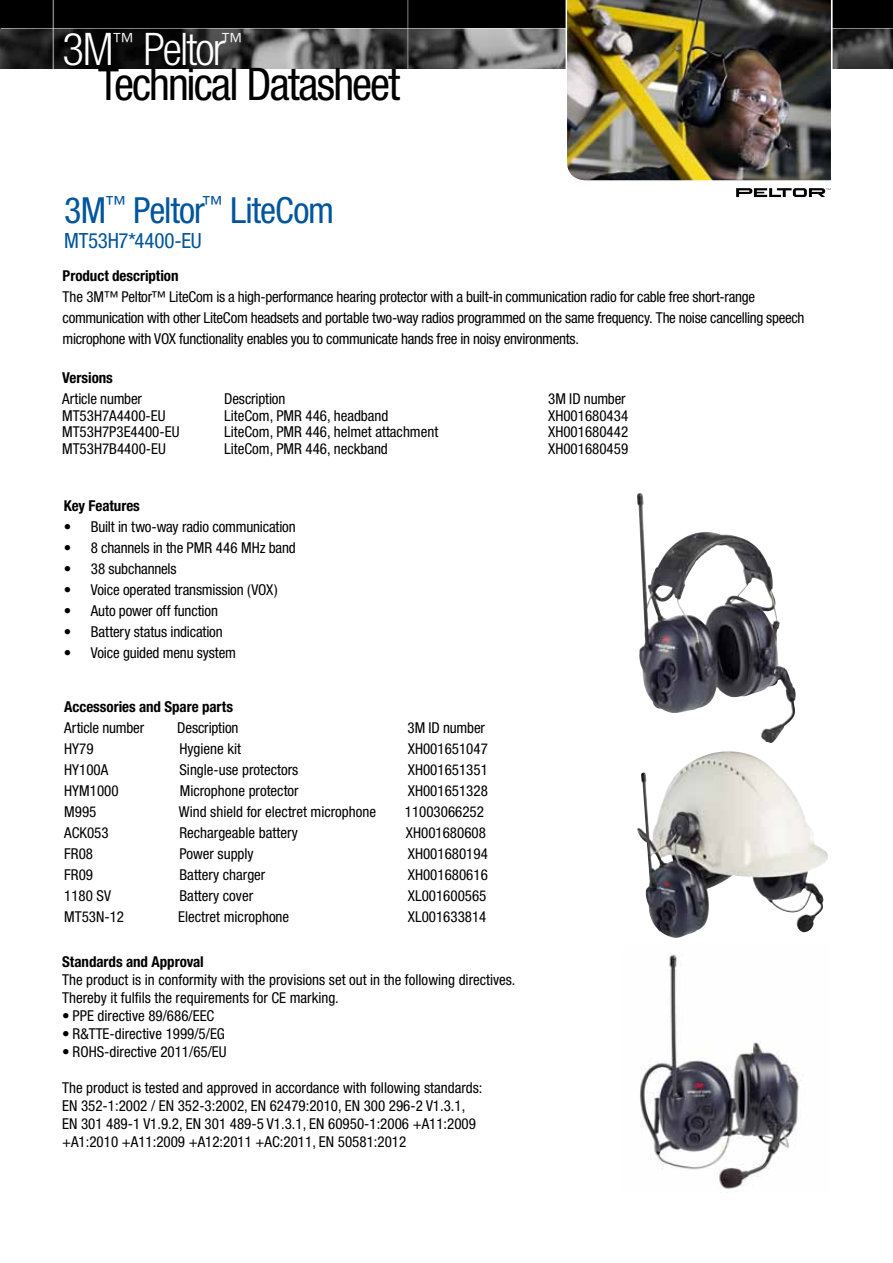
<style>
.page{position:relative;width:893px;height:1263px;background:#fff}
.page>*{position:absolute;margin:0;border:0;box-sizing:border-box;transform-origin:0 0}
.t1{font:condensed 45px/35.1px "Helvetica Neue LT Pro";letter-spacing:-.04em;color:#000}
.t2{font:condensed 36px "Helvetica Neue LT Pro";letter-spacing:-.025em;color:#00569c}
.t3{font:condensed 21px "Helvetica Neue LT Pro";letter-spacing:-.015em;color:#00569c}
.t4{font:condensed 15px/18px "Helvetica Neue LT Pro";color:#000}
.t5{font:condensed 15px/21px "Helvetica Neue LT Pro";letter-spacing:-.02em;color:#000}
.t6{font:700 condensed 15px "Helvetica Neue LT Pro";letter-spacing:-.005em;color:#000}
.s1{font-weight:300;color:#fff}
</style>
<div class="page">
<div style="left:0;top:0;width:893px;height:29px;background:#000"></div>
<img style="left:0;top:29px;width:893px;height:39px">
<hr style="left:1px;top:28px;width:892px;height:1px;background:#fff">
<hr style="left:53px;top:0;width:1px;height:81px;background:#fff">
<hr style="left:407px;top:0;width:1px;height:99px;background:#fff">
<svg style="left:736px;top:188px;width:95px;height:9px"></svg>
<img style="left:565px;top:0;width:268px;height:181px">
<img style="left:637px;top:493px;width:159px;height:250px">
<img style="left:640px;top:954px;width:159px;height:235px">
<img style="left:637px;top:751px;width:187px;height:187px">
<h1 class="t1" style="left:98px;top:31px;width:304px;text-indent:-35px"><span class="s1">3M</span><sup>™</sup> <span class="s1">Peltor</span><sup>™<br></sup>Technical Datasheet</h1>
<h2 class="t2" style="left:64px;top:189px;width:271px">3M<sup>™</sup> Peltor<sup>™</sup> LiteCom</h2>
<h3 class="t3" style="left:64px;top:228px;width:139px">MT53H7*4400-EU</h3>
<p class="t6" style="left:63px;top:266px;width:117px">Product description</p>
<p class="t5" style="left:63px;top:286px;width:743px">The 3M™ Peltor™ LiteCom is a high-performance hearing protector with a built-in communication radio for cable free short-range communication with other LiteCom headsets and portable two-way radios programmed on the same frequency. The noise cancelling speech microphone with VOX functionality enables you to communicate hands free in noisy environments.</p>
<p class="t6" style="left:62px;top:369px;width:52px">Versions</p>
<p class="t4" style="left:62px;top:390px;width:81px">Article number</p>
<p class="t4" style="left:224px;top:390px;width:63px">Description</p>
<p class="t4" style="left:548px;top:390px;width:79px">3M ID number</p>
<p class="t4" style="left:62px;top:406px;width:105px">MT53H7A4400-EU</p>
<p class="t4" style="left:224px;top:406px;width:166px">LiteCom, PMR 446, headband</p>
<p class="t4" style="left:548px;top:406px;width:82px">XH001680434</p>
<p class="t4" style="left:62px;top:423px;width:119px">MT53H7P3E4400-EU</p>
<p class="t4" style="left:224px;top:423px;width:216px">LiteCom, PMR 446, helmet attachment</p>
<p class="t4" style="left:548px;top:423px;width:82px">XH001680442</p>
<p class="t4" style="left:62px;top:439px;width:105px">MT53H7B4400-EU</p>
<p class="t4" style="left:224px;top:439px;width:165px">LiteCom, PMR 446, neckband</p>
<p class="t4" style="left:548px;top:439px;width:82px">XH001680459</p>
<p class="t6" style="left:64px;top:496px;width:78px">Key Features</p>
<p class="t4" style="left:64px;top:517px;width:233px">• Built in two-way radio communication</p>
<p class="t4" style="left:64px;top:538px;width:234px">• 8 channels in the PMR 446 MHz band</p>
<p class="t4" style="left:64px;top:559px;width:114px">• 38 subchannels</p>
<p class="t4" style="left:64px;top:580px;width:215px">• Voice operated transmission (VOX)</p>
<p class="t4" style="left:64px;top:601px;width:156px">• Auto power off function</p>
<p class="t4" style="left:64px;top:622px;width:161px">• Battery status indication</p>
<p class="t4" style="left:64px;top:643px;width:174px">• Voice guided menu system</p>
<p class="t6" style="left:64px;top:697px;width:170px">Accessories and Spare parts</p>
<p class="t4" style="left:64px;top:718px;width:81px">Article number</p>
<p class="t4" style="left:177px;top:718px;width:63px">Description</p>
<p class="t4" style="left:407px;top:718px;width:79px">3M ID number</p>
<p class="t4" style="left:64px;top:739px;width:31px">HY79</p>
<p class="t4" style="left:179px;top:739px;width:63px">Hygiene kit</p>
<p class="t4" style="left:408px;top:739px;width:82px">XH001651047</p>
<p class="t4" style="left:64px;top:760px;width:46px">HY100A</p>
<p class="t4" style="left:179px;top:760px;width:120px">Single-use protectors</p>
<p class="t4" style="left:408px;top:760px;width:82px">XH001651351</p>
<p class="t4" style="left:64px;top:781px;width:56px">HYM1000</p>
<p class="t4" style="left:180px;top:781px;width:120px">Microphone protector</p>
<p class="t4" style="left:408px;top:781px;width:82px">XH001651328</p>
<p class="t4" style="left:64px;top:802px;width:34px">M995</p>
<p class="t4" style="left:179px;top:802px;width:199px">Wind shield for electret microphone</p>
<p class="t4" style="left:405px;top:802px;width:81px">11003066252</p>
<p class="t4" style="left:64px;top:823px;width:46px">ACK053</p>
<p class="t4" style="left:179px;top:823px;width:120px">Rechargeable battery</p>
<p class="t4" style="left:406px;top:823px;width:82px">XH001680608</p>
<p class="t4" style="left:64px;top:844px;width:30px">FR08</p>
<p class="t4" style="left:179px;top:844px;width:76px">Power supply</p>
<p class="t4" style="left:408px;top:844px;width:82px">XH001680194</p>
<p class="t4" style="left:64px;top:865px;width:30px">FR09</p>
<p class="t4" style="left:179px;top:865px;width:87px">Battery charger</p>
<p class="t4" style="left:408px;top:865px;width:82px">XH001680616</p>
<p class="t4" style="left:64px;top:886px;width:48px">1180 SV</p>
<p class="t4" style="left:179px;top:886px;width:75px">Battery cover</p>
<p class="t4" style="left:408px;top:886px;width:80px">XL001600565</p>
<p class="t4" style="left:64px;top:907px;width:61px">MT53N-12</p>
<p class="t4" style="left:178px;top:907px;width:113px">Electret microphone</p>
<p class="t4" style="left:408px;top:907px;width:80px">XL001633814</p>
<p class="t6" style="left:62px;top:952px;width:143px">Standards and Approval</p>
<p class="t4" style="left:62px;top:970px;width:455px">The product is in conformity with the provisions set out in the following directives.<br>Thereby it fulfils the requirements for CE marking.</p>
<p class="t4" style="left:62px;top:1006px;width:154px">• PPE directive 89/686/EEC</p>
<p class="t4" style="left:62px;top:1024px;width:164px">• R&amp;TTE-directive 1999/5/EG</p>
<p class="t4" style="left:62px;top:1042px;width:166px">• ROHS-directive 2011/65/EU</p>
<p class="t4" style="left:62px;top:1078px;width:422px">The product is tested and approved in accordance with following standards:<br>EN 352-1:2002 / EN 352-3:2002, EN 62479:2010, EN 300 296-2 V1.3.1, EN 301 489-1 V1.9.2, EN 301 489-5 V1.3.1, EN 60950-1:2006 +A11:2009 +A1:2010 +A11:2009 +A12:2011 +AC:2011, EN 50581:2012</p>
</div>
